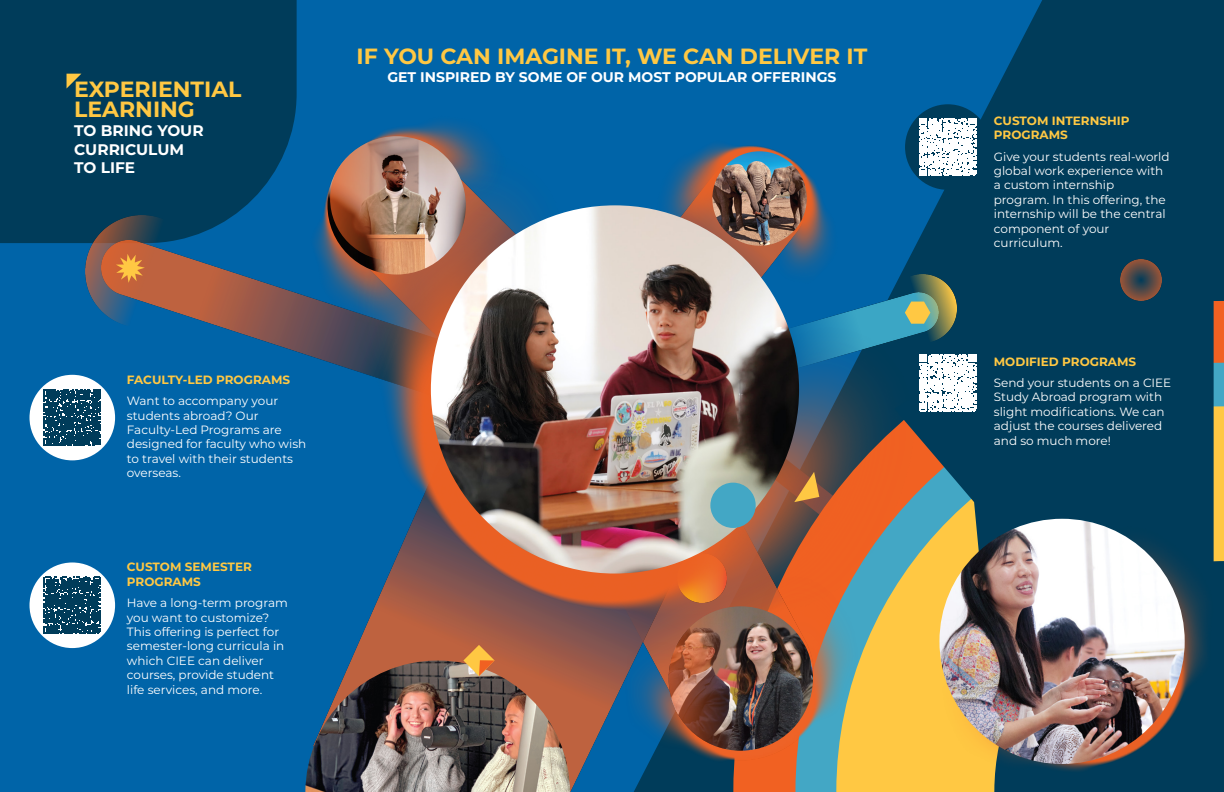
<style>
.page{position:relative;width:1224px;height:792px;background:#0064a8}
.page>*{position:absolute;margin:0;border:0;box-sizing:border-box;transform-origin:0 0}
.t1{font:700 22px/20px "Montserrat";color:#ffc843}
.t2{font:700 15.3px/18.6px "Montserrat";color:#fff}
.t3{font:700 14px "Montserrat";color:#fff}
.t4{font:12px/14.4px "Montserrat";color:#fff}
.t5{font:700 12px/14.4px "Montserrat";color:#ffc843}
</style>
<div class="page">
<div style="left:0;top:0;width:255px;height:243px;background:#003c5a"></div>
<svg style="left:693px;top:0;width:531px;height:792px;background:#13465b"></svg>
<img style="left:101px;top:240px;width:154px;height:210px">
<img style="left:85px;top:215px;width:113px;height:113px">
<svg style="left:116px;top:254px;width:29px;height:29px"></svg>
<img style="left:570px;top:765px;width:123px;height:27px">
<img style="left:305px;top:765px;width:265px;height:27px">
<img style="left:255px;top:0;width:746px;height:765px">
<img style="left:431px;top:205px;width:368px;height:369px;border-radius:184px">
<img style="left:669px;top:606px;width:144px;height:145px;border-radius:72px">
<img style="left:889px;top:275px;width:68px;height:68px">
<img style="left:712px;top:151px;width:95px;height:95px;border-radius:47px">
<svg style="left:765px;top:456px;width:140px;height:164px;background:#ab6746"></svg>
<svg style="left:67px;top:74px;width:14px;height:15px"></svg>
<div style="left:710px;top:483px;width:46px;height:45px;background:#43a7c5;border-radius:50%"></div>
<svg style="left:463px;top:645px;width:32px;height:31px"></svg>
<svg style="left:894px;top:280px;width:320px;height:332px;background:#13455b"></svg>
<img style="left:905px;top:498px;width:319px;height:294px">
<img style="left:939px;top:519px;width:246px;height:245px;border-radius:123px">
<img style="left:1120px;top:259px;width:41px;height:42px">
<img style="left:327px;top:136px;width:139px;height:139px;border-radius:69px">
<img style="left:330px;top:136px;width:125px;height:125px">
<div style="left:30px;top:375px;width:85px;height:85px;background:#fff;border-radius:50%"></div>
<svg style="left:44px;top:389px;width:57px;height:57px;background:#1b506b"></svg>
<div style="left:30px;top:562px;width:85px;height:86px;background:#fff;border-radius:50%"></div>
<svg style="left:44px;top:577px;width:57px;height:57px;background:#1b516c"></svg>
<div style="left:905px;top:104px;width:86px;height:86px;background:#003c5a;border-radius:50%"></div>
<svg style="left:919px;top:119px;width:57px;height:56px;background:#e2e8ec"></svg>
<svg style="left:919px;top:355px;width:57px;height:56px;background:#e3eaed"></svg>
<h1 class="t1" style="left:74px;top:79px;width:169px">EXPERIENTIAL<br>LEARNING</h1>
<p class="t2" style="left:74px;top:121px;width:131px">TO BRING YOUR<br>CURRICULUM<br>TO LIFE</p>
<h1 class="t1" style="left:357px;top:45px;width:512px">IF YOU CAN IMAGINE IT, WE CAN DELIVER IT</h1>
<p class="t3" style="left:387px;top:67px;width:451px">GET INSPIRED BY SOME OF OUR MOST POPULAR OFFERINGS</p>
<p class="t5" style="left:127px;top:372px;width:165px">FACULTY-LED PROGRAMS</p>
<p class="t4" style="left:127px;top:393px;width:181px">Want to accompany your students abroad? Our<br>Faculty-Led Programs are designed for faculty who wish to travel with their students overseas.</p>
<p class="t5" style="left:127px;top:559px;width:127px">CUSTOM SEMESTER<br>PROGRAMS</p>
<p class="t4" style="left:127px;top:595px;width:163px">Have a long-term program you want to customize?<br>This offering is perfect for semester-long curricula in which CIEE can deliver courses, provide student life services, and more.</p>
<p class="t5" style="left:994px;top:113px;width:137px">CUSTOM INTERNSHIP<br>PROGRAMS</p>
<p class="t4" style="left:994px;top:149px;width:177px">Give your students real-world global work experience with a custom internship program. In this offering, the internship will be the central component of your curriculum.</p>
<p class="t5" style="left:994px;top:354px;width:144px">MODIFIED PROGRAMS</p>
<p class="t4" style="left:994px;top:375px;width:179px">Send your students on a CIEE<br>Study Abroad program with slight modifications. We can adjust the courses delivered and so much more!</p>
</div>
